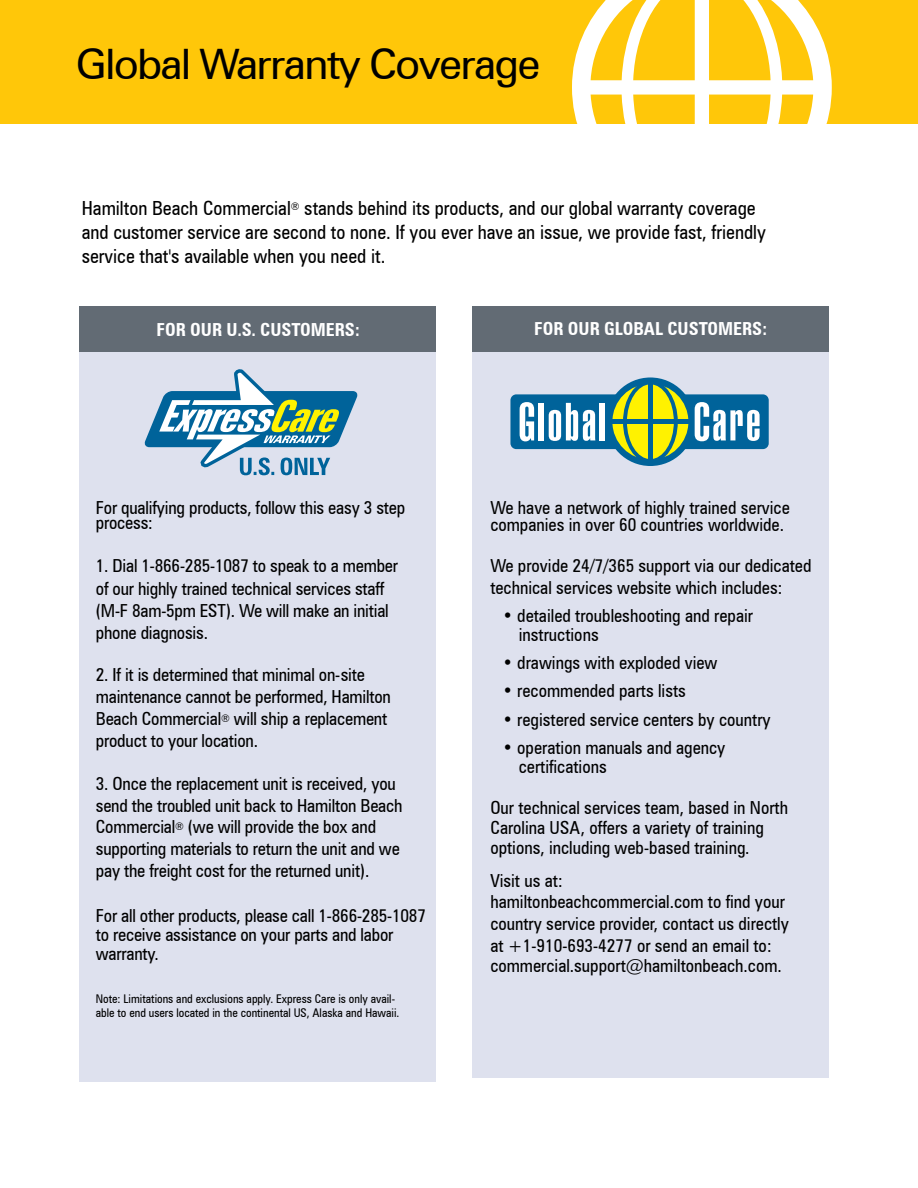
<style>
.page{position:relative;width:918px;height:1188px;background:#fff}
.page>*{position:absolute;margin:0;border:0;box-sizing:border-box;transform-origin:0 0}
.t1{font:42px "Zurich BT";letter-spacing:-.045em;color:#000}
.t2{font:condensed 19.5px/24px "Zurich BT";color:#000}
.t3{font:condensed 18px/21.3px "Zurich BT";color:#000}
.t4{font:700 condensed 18px "Zurich BT";color:#fff}
.t5{font:condensed 12px/14.4px "Zurich BT";color:#000}
</style>
<div class="page">
<div style="left:0;top:0;width:918px;height:124px;background:#ffc709"></div>
<svg style="left:572px;top:0;width:260px;height:124px"></svg>
<div style="left:80px;top:309px;width:356px;height:773px;background:#dee1ee"></div>
<div style="left:79px;top:306px;width:357px;height:46px;background:#626b74"></div>
<div style="left:472px;top:309px;width:357px;height:769px;background:#dee1ee"></div>
<svg style="left:145px;top:369px;width:212px;height:106px"></svg>
<div style="left:472px;top:306px;width:357px;height:46px;background:#626b74"></div>
<svg style="left:606px;top:377px;width:89px;height:89px"></svg>
<div style="left:510px;top:394px;width:259px;height:55px;background:#00639a;border-radius:6px"></div>
<svg style="left:520px;top:402px;width:14px;height:39px"></svg>
<div style="left:539px;top:403px;width:5px;height:37px;background:#fff"></div>
<svg style="left:549px;top:403px;width:46px;height:38px"></svg>
<div style="left:600px;top:403px;width:5px;height:37px;background:#fff"></div>
<svg style="left:695px;top:402px;width:65px;height:39px"></svg>
<div style="left:612px;top:384px;width:76px;height:76px;background:#fff200;border-radius:50%"></div>
<div style="left:612px;top:419px;width:77px;height:5px;background:#00639a"></div>
<svg style="left:623px;top:380px;width:55px;height:83px"></svg>
<h1 class="t1" style="left:76px;top:38px;width:467px">Global Warranty Coverage</h1>
<p class="t2" style="left:82px;top:196px;width:686px">Hamilton Beach Commercial<sup>®</sup> stands behind its products, and our global warranty coverage and customer service are second to none. If you ever have an issue, we provide fast, friendly service that's available when you need it.</p>
<p class="t4" style="left:156px;top:319px;width:205px">FOR OUR U.S. CUSTOMERS:</p>
<p class="t4" style="left:534px;top:318px;width:235px">FOR OUR GLOBAL CUSTOMERS:</p>
<p class="t3" style="left:96px;top:500px;width:311px;line-height:15px">For qualifying products, follow this easy 3 step process:</p>
<p class="t3" style="left:96px;top:554px;width:304px;line-height:22.2px">1. Dial 1-866-285-1087 to speak to a member of our highly trained technical services staff (M-F 8am-5pm EST). We will make an initial phone diagnosis.</p>
<p class="t3" style="left:96px;top:664px;width:297px;line-height:21.9px">2. If it is determined that minimal on-site maintenance cannot be performed, Hamilton Beach Commercial<sup>®</sup> will ship a replacement product to your location.</p>
<p class="t3" style="left:96px;top:772px;width:308px;line-height:21.8px">3. Once the replacement unit is received, you send the troubled unit back to Hamilton Beach Commercial<sup>®</sup> (we will provide the box and supporting materials to return the unit and we pay the freight cost for the returned unit).</p>
<p class="t3" style="left:96px;top:906px;width:332px;line-height:19px">For all other products, please call 1-866-285-1087 to receive assistance on your parts and labor warranty.</p>
<p class="t5" style="left:96px;top:991px;width:305px">Note: Limitations and exclusions apply. Express Care is only avail&shy;able to end users located in the continental US, Alaska and Hawaii.</p>
<p class="t3" style="left:490px;top:500px;width:301px;line-height:16.5px">We have a network of highly trained service companies in over 60 countries worldwide.</p>
<p class="t3" style="left:490px;top:555px;width:323px">We provide 24/7/365 support via our dedicated technical services website which includes:</p>
<p class="t3" style="left:519px;top:606px;width:236px;line-height:18.8px;text-indent:-16px">• detailed troubleshooting and repair instructions</p>
<p class="t3" style="left:502px;top:652px;width:217px">• drawings with exploded view</p>
<p class="t3" style="left:502px;top:680px;width:185px">• recommended parts lists</p>
<p class="t3" style="left:502px;top:709px;width:270px">• registered service centers by country</p>
<p class="t3" style="left:519px;top:738px;width:208px;line-height:18.8px;text-indent:-16px">• operation manuals and agency certifications</p>
<p class="t3" style="left:490px;top:797px;width:299px;line-height:20.2px">Our technical services team, based in North<br>Carolina USA, offers a variety of training options, including web-based training.</p>
<p class="t3" style="left:490px;top:870px;width:300px">Visit us at:<br>hamiltonbeachcommercial.com to find your country service provider, contact us directly at +1-910-693-4277 or send an email to: commercial.support@hamiltonbeach.com.</p>
</div>
